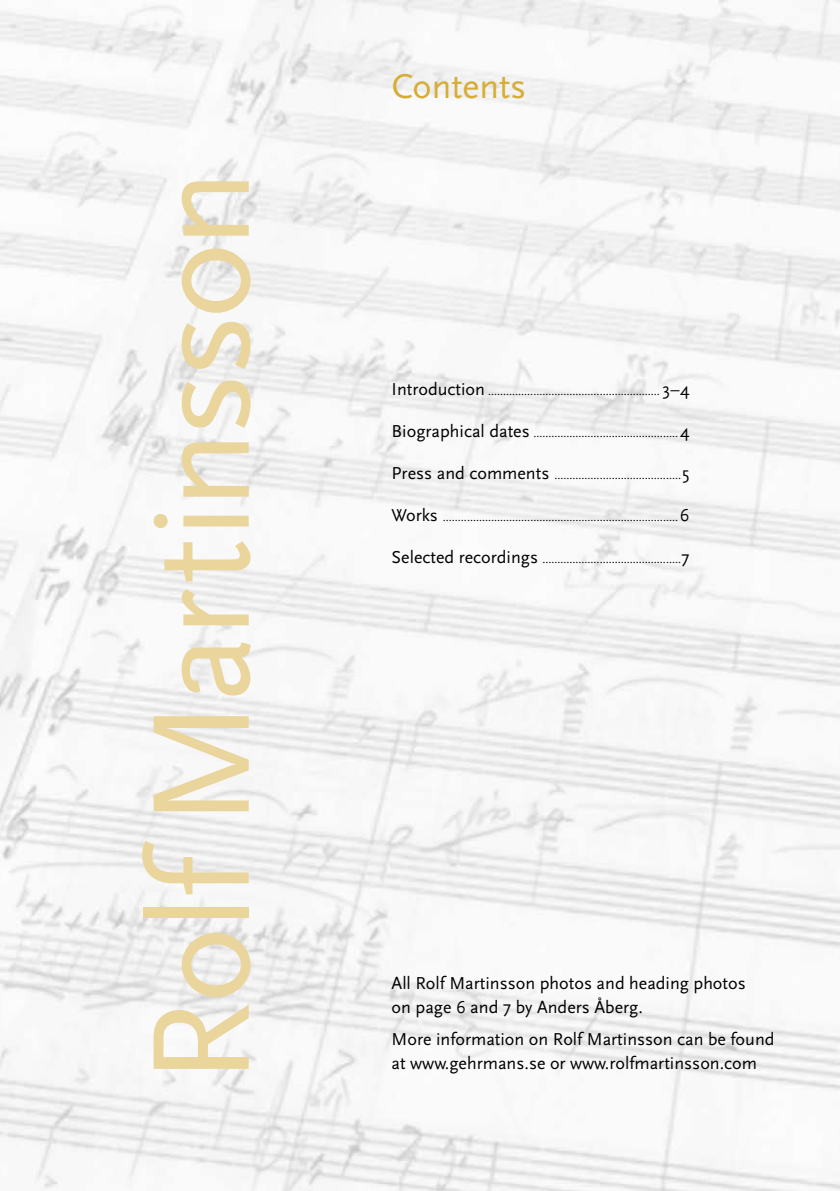
<style>
.page{position:relative;width:840px;height:1191px;background:#fff}
.page>*{position:absolute;margin:0;border:0;box-sizing:border-box;transform-origin:0 0}
.t1{font:144px "Scala Sans";letter-spacing:-.02em;color:#ead59d}
.t2{font:36px "Scala Sans";color:#d6ad35}
.t3{font:18px/24px "Scala Sans";color:#000}
.t4{font:12px "Scala Sans";color:#000}
.s1{font-size:18px}
</style>
<div class="page">
<img style="left:0;top:0;width:839px;height:1191px">
<h1 class="t1" style="left:123px;top:1084px;width:916px;rotate:-90deg">Rolf Martinsson</h1>
<h2 class="t2" style="left:391px;top:66px;width:136px">Contents</h2>
<p class="t4" style="left:391px;top:385px;width:299px"><span class="s1">Introduction</span> ......................................................... <span class="s1">3–4</span></p>
<p class="t4" style="left:391px;top:427px;width:299px"><span class="s1">Biographical dates</span> ................................................ <span class="s1">4</span></p>
<p class="t4" style="left:391px;top:469px;width:299px"><span class="s1">Press and comments</span> ..........................................<span class="s1">5</span></p>
<p class="t4" style="left:391px;top:511px;width:299px"><span class="s1">Works</span> ..............................................................................<span class="s1">6</span></p>
<p class="t4" style="left:391px;top:553px;width:299px"><span class="s1">Selected recordings</span> ..............................................<span class="s1">7</span></p>
<h3 class="t3" style="left:391px;top:971px;width:355px">All Rolf Martinsson photos and heading photos on page 6 and 7 by Anders Åberg.</h3>
<h3 class="t3" style="left:391px;top:1027px;width:384px">More information on Rolf Martinsson can be found at www.gehrmans.se or www.rolfmartinsson.com</h3>
</div>
